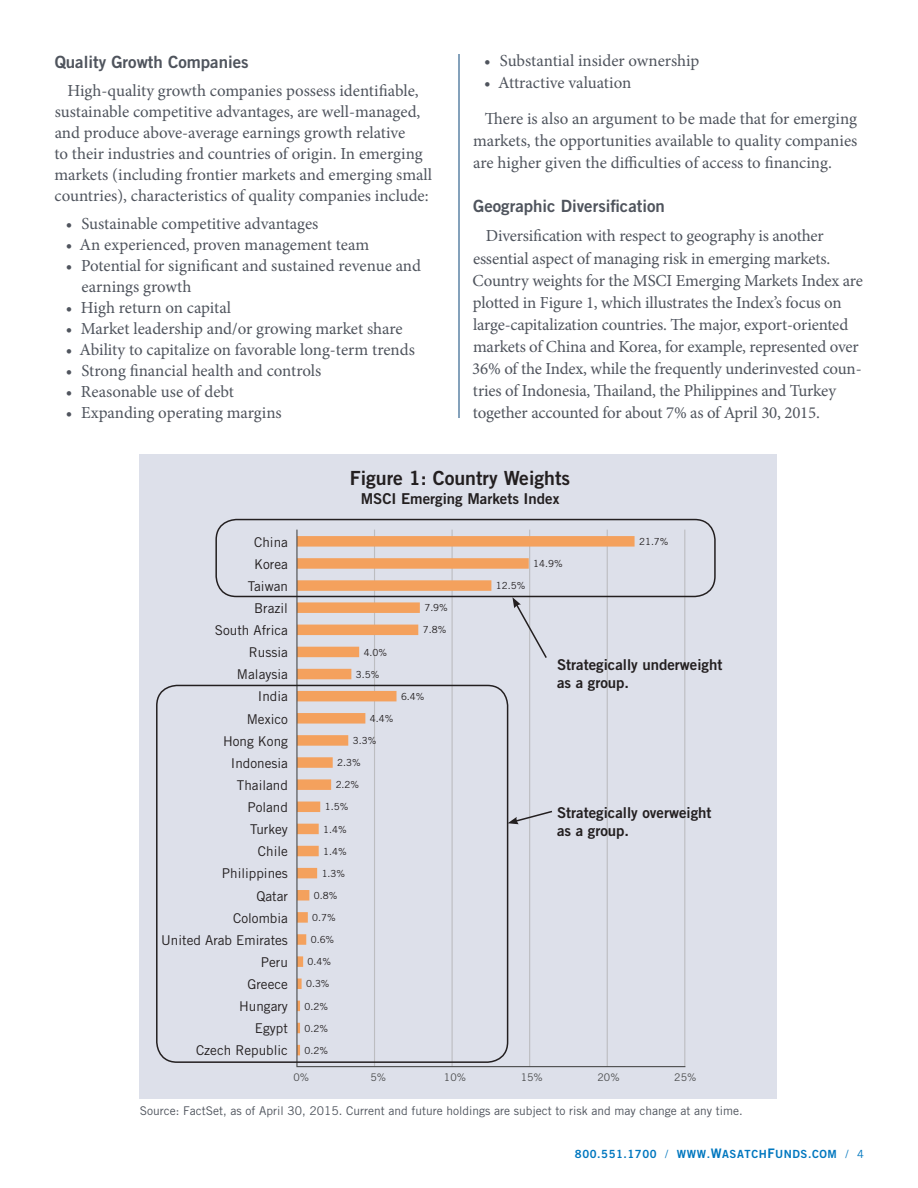
<style>
.page{position:relative;width:918px;height:1188px;background:#fff}
.page>*{position:absolute;margin:0;border:0;box-sizing:border-box;transform-origin:0 0}
.t1{font:19.5px "Trade Gothic Bold Two";color:#231f20}
.t2{font:16.8px/22px "Minion Pro";letter-spacing:-.005em;color:#4f545d}
.t3{font:16.8px "Trade Gothic Bold Two";color:#4f545d}
.t4{font:15px/18px "Trade Gothic Bold Two";color:#231f20}
.t5{font:13.5px/22.2px "Trade Gothic";color:#231f20;text-align:right}
.t6{font:12px "Trade Gothic";color:#4f545d}
.t7{font:11.25px "Trade Gothic Bold Two";letter-spacing:.05em;color:#0077bf}
.t8{font:10.5px "Trade Gothic";color:#4b4c4d}
.t9{font:9.75px "Trade Gothic";color:#231f20}
.s1{font-family:"Trade Gothic"}
.s2{font-size:13.2px}
</style>
<div class="page">
<hr style="left:458px;top:54px;width:2px;height:364px;background:#265988">
<div style="left:140px;top:454px;width:637px;height:645px;background:#dde0ea"></div>
<svg style="left:296px;top:529px;width:391px;height:539px"></svg>
<div style="left:215px;top:519px;width:501px;height:78px;border:2px solid #231f20;border-radius:20px"></div>
<div style="left:156px;top:685px;width:352px;height:378px;border:2px solid #231f20;border-radius:20px"></div>
<svg style="left:512px;top:597px;width:36px;height:63px"></svg>
<svg style="left:508px;top:810px;width:46px;height:14px"></svg>
<p class="t3" style="left:55px;top:51px;width:196px">Quality Growth Companies</p>
<p class="t2" style="left:54px;top:80px;width:379px;line-height:21px;text-indent:13px">High-quality growth companies possess identifiable, sustainable competitive advantages, are well-managed, and produce above-average earnings growth relative<br>to their industries and countries of origin. In emerging markets (including frontier markets and emerging small countries), characteristics of quality companies include:</p>
<p class="t2" style="left:66px;top:213px;width:254px">• Sustainable competitive advantages</p>
<p class="t2" style="left:66px;top:234px;width:305px">• An experienced, proven management team</p>
<p class="t2" style="left:82px;top:255px;width:341px;line-height:21px;text-indent:-16px">• Potential for significant and sustained revenue and earnings growth</p>
<p class="t2" style="left:66px;top:297px;width:167px">• High return on capital</p>
<p class="t2" style="left:66px;top:318px;width:338px">• Market leadership and/or growing market share</p>
<p class="t2" style="left:66px;top:339px;width:351px">• Ability to capitalize on favorable long-term trends</p>
<p class="t2" style="left:66px;top:360px;width:257px">• Strong financial health and controls</p>
<p class="t2" style="left:66px;top:381px;width:170px">• Reasonable use of debt</p>
<p class="t2" style="left:66px;top:402px;width:217px">• Expanding operating margins</p>
<p class="t2" style="left:484px;top:50px;width:217px">• Substantial insider ownership</p>
<p class="t2" style="left:484px;top:65px;width:374px;line-height:35.5px">• Attractive valuation<br>There is also an argument to be made that for emerging</p>
<p class="t2" style="left:473px;top:130px;width:386px">markets, the opportunities available to quality companies are higher given the difficulties of access to financing.</p>
<p class="t3" style="left:473px;top:195px;width:193px">Geographic Diversification</p>
<p class="t2" style="left:472px;top:225px;width:392px;text-indent:14px">Diversification with respect to geography is another essential aspect of managing risk in emerging markets.<br>Country weights for the MSCI Emerging Markets Index are plotted in Figure 1, which illustrates the Index’s focus on large-capitalization countries. The major, export-oriented markets of China and Korea, for example, represented over 36% of the Index, while the frequently underinvested coun&shy;tries of Indonesia, Thailand, the Philippines and Turkey together accounted for about 7% as of April 30, 2015.</p>
<p class="t5" style="left:161px;top:530px;width:128px">China<br>Korea<br>Taiwan<br>Brazil<br>South Africa<br>Russia<br>Malaysia<br>India<br>Mexico<br>Hong Kong<br>Indonesia<br>Thailand<br>Poland<br>Turkey<br>Chile<br>Philippines<br>Qatar<br>Colombia<br>United Arab Emirates<br>Peru<br>Greece<br>Hungary<br>Egypt<br>Czech Republic</p>
<p class="t1" style="left:350px;top:466px;width:222px">Figure 1: Country Weights</p>
<p class="t4" style="left:361px;top:490px;width:200px">MSCI Emerging Markets Index</p>
<p class="t9" style="left:364px;top:646px;width:25px">4.0%</p>
<p class="t9" style="left:424px;top:602px;width:25px">7.9%</p>
<p class="t9" style="left:423px;top:624px;width:25px">7.8%</p>
<p class="t9" style="left:496px;top:580px;width:31px">12.5%</p>
<p class="t9" style="left:533px;top:558px;width:31px">14.9%</p>
<p class="t9" style="left:639px;top:536px;width:31px">21.7%</p>
<p class="t9" style="left:356px;top:668px;width:25px">3.5%</p>
<p class="t9" style="left:370px;top:713px;width:25px">4.4%</p>
<p class="t9" style="left:353px;top:735px;width:25px">3.3%</p>
<p class="t9" style="left:337px;top:757px;width:25px">2.3%</p>
<p class="t9" style="left:336px;top:779px;width:25px">2.2%</p>
<p class="t9" style="left:325px;top:801px;width:25px">1.5%</p>
<p class="t9" style="left:323px;top:823px;width:25px">1.4%</p>
<p class="t9" style="left:323px;top:845px;width:25px">1.4%</p>
<p class="t9" style="left:322px;top:867px;width:25px">1.3%</p>
<p class="t9" style="left:314px;top:890px;width:25px">0.8%</p>
<p class="t9" style="left:312px;top:912px;width:25px">0.7%</p>
<p class="t9" style="left:311px;top:934px;width:25px">0.6%</p>
<p class="t9" style="left:308px;top:956px;width:25px">0.4%</p>
<p class="t9" style="left:306px;top:978px;width:25px">0.3%</p>
<p class="t9" style="left:305px;top:1000px;width:25px">0.2%</p>
<p class="t9" style="left:305px;top:1022px;width:25px">0.2%</p>
<p class="t9" style="left:305px;top:1044px;width:25px">0.2%</p>
<p class="t9" style="left:401px;top:690px;width:25px">6.4%</p>
<p class="t4" style="left:557px;top:655px;width:167px">Strategically underweight as a group.</p>
<p class="t4" style="left:557px;top:803px;width:156px">Strategically overweight as a group.</p>
<p class="t8" style="left:294px;top:1071px;width:17px">0%</p>
<p class="t8" style="left:370px;top:1071px;width:17px">5%</p>
<p class="t8" style="left:444px;top:1071px;width:24px">10%</p>
<p class="t8" style="left:521px;top:1071px;width:24px">15%</p>
<p class="t8" style="left:598px;top:1071px;width:24px">20%</p>
<p class="t8" style="left:674px;top:1071px;width:24px">25%</p>
<p class="t6" style="left:140px;top:1103px;width:604px">Source: FactSet, as of April 30, 2015. Current and future holdings are subject to risk and may change at any time.</p>
<p class="t7" style="left:575px;top:1147px;width:291px">800.551.1700 <span class="s1">/</span> WWW.<span class="s2">W</span>ASATCH<span class="s2">F</span>UNDS.COM <span class="s1">/ 4</span></p>
</div>
